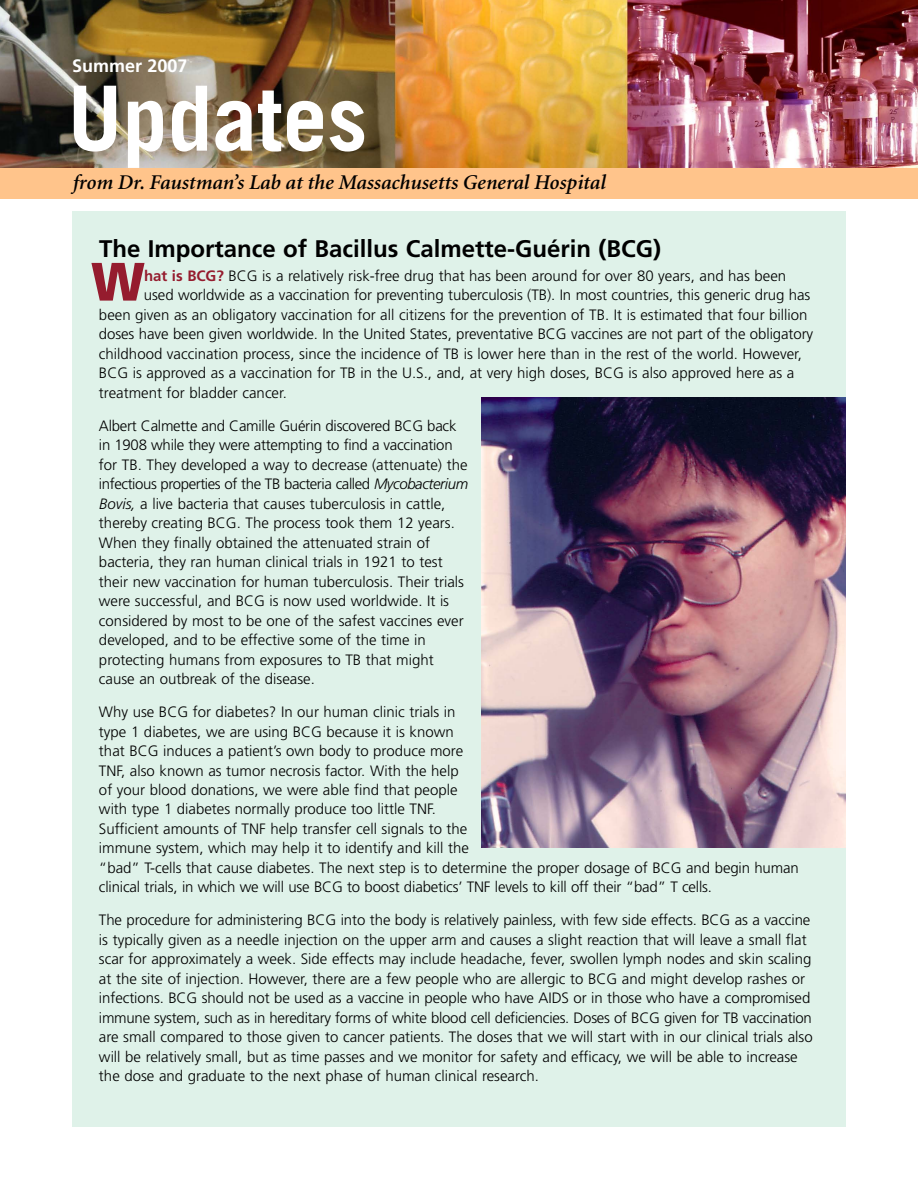
<style>
.page{position:relative;width:918px;height:1188px;background:#fff}
.page>*{position:absolute;margin:0;border:0;box-sizing:border-box;transform-origin:0 0}
.t1{font:700 90px "Trade Gothic";color:#fff}
.t2{font:900 54px "Frutiger";color:#951c2e}
.t3{font:700 24px "Frutiger";color:#000}
.t4{font:italic 600 21px "Minion";color:#000}
.t5{font:700 18px "Frutiger";color:#fff}
.t6{font:300 15px/19.5px "Frutiger";color:#000}
.s1{font-weight:700;color:#951c2e}
.s2{font-style:italic}
</style>
<div class="page">
<div style="left:0;top:167px;width:918px;height:32px;background:#ffc48b"></div>
<div style="left:72px;top:212px;width:774px;height:915px;background:#dff2e9"></div>
<img style="left:482px;top:397px;width:364px;height:450px">
<img style="left:0;top:0;width:918px;height:168px">
<p class="t5" style="left:72px;top:58px;width:117px">Summer 2007</p>
<h1 class="t1" style="left:68px;top:86px;width:301px">Updates</h1>
<h3 class="t4" style="left:72px;top:174px;width:535px">from Dr. Faustman’s Lab at the Massachusetts General Hospital</h3>
<h3 class="t3" style="left:99px;top:238px;width:564px">The Importance of Bacillus Calmette-Guérin (BCG)</h3>
<p class="t6" style="left:144px;top:267px;width:644px"><span class="s1">hat is BCG?</span> BCG is a relatively risk-free drug that has been around for over 80 years, and has been</p>
<p class="t6" style="left:144px;top:286px;width:668px">used worldwide as a vaccination for preventing tuberculosis (TB). In most countries, this generic drug has</p>
<p class="t6" style="left:99px;top:306px;width:710px">been given as an obligatory vaccination for all citizens for the prevention of TB. It is estimated that four billion</p>
<p class="t6" style="left:99px;top:325px;width:716px">doses have been given worldwide. In the United States, preventative BCG vaccines are not part of the obligatory</p>
<p class="t6" style="left:99px;top:345px;width:705px">childhood vaccination process, since the incidence of TB is lower here than in the rest of the world. However,</p>
<p class="t6" style="left:99px;top:364px;width:697px">BCG is approved as a vaccination for TB in the U.S., and, at very high doses, BCG is also approved here as a</p>
<p class="t6" style="left:99px;top:384px;width:189px">treatment for bladder cancer.</p>
<p class="t6" style="left:99px;top:417px;width:371px">Albert Calmette and Camille Guérin discovered BCG back in 1908 while they were attempting to find a vaccination for TB. They developed a way to decrease (attenuate) the infectious properties of the TB bacteria called <span class="s2">Mycobacterium Bovis,</span> a live bacteria that causes tuberculosis in cattle, thereby creating BCG. The process took them 12 years.<br>When they finally obtained the attenuated strain of bacteria, they ran human clinical trials in 1921 to test their new vaccination for human tuberculosis. Their trials were successful, and BCG is now used worldwide. It is considered by most to be one of the safest vaccines ever developed, and to be effective some of the time in protecting humans from exposures to TB that might cause an outbreak of the disease.</p>
<p class="t6" style="left:99px;top:703px;width:701px">Why use BCG for diabetes? In our human clinic trials in<br>type 1 diabetes, we are using BCG because it is known<br>that BCG induces a patient’s own body to produce more<br>TNF, also known as tumor necrosis factor. With the help<br>of your blood donations, we were able find that people<br>with type 1 diabetes normally produce too little TNF.<br>Sufficient amounts of TNF help transfer cell signals to the<br>immune system, which may help it to identify and kill the<br>“bad” T-cells that cause diabetes. The next step is to determine the proper dosage of BCG and begin human clinical trials, in which we will use BCG to boost diabetics’ TNF levels to kill off their “bad” T cells.</p>
<p class="t6" style="left:99px;top:912px;width:715px">The procedure for administering BCG into the body is relatively painless, with few side effects. BCG as a vaccine is typically given as a needle injection on the upper arm and causes a slight reaction that will leave a small flat scar for approximately a week. Side effects may include headache, fever, swollen lymph nodes and skin scaling at the site of injection. However, there are a few people who are allergic to BCG and might develop rashes or infections. BCG should not be used as a vaccine in people who have AIDS or in those who have a compromised immune system, such as in hereditary forms of white blood cell deficiencies. Doses of BCG given for TB vaccination are small compared to those given to cancer patients. The doses that we will start with in our clinical trials also will be relatively small, but as time passes and we monitor for safety and efficacy, we will be able to increase the dose and graduate to the next phase of human clinical research.</p>
<h2 class="t2" style="left:91px;top:260px;width:55px">W</h2>
</div>
